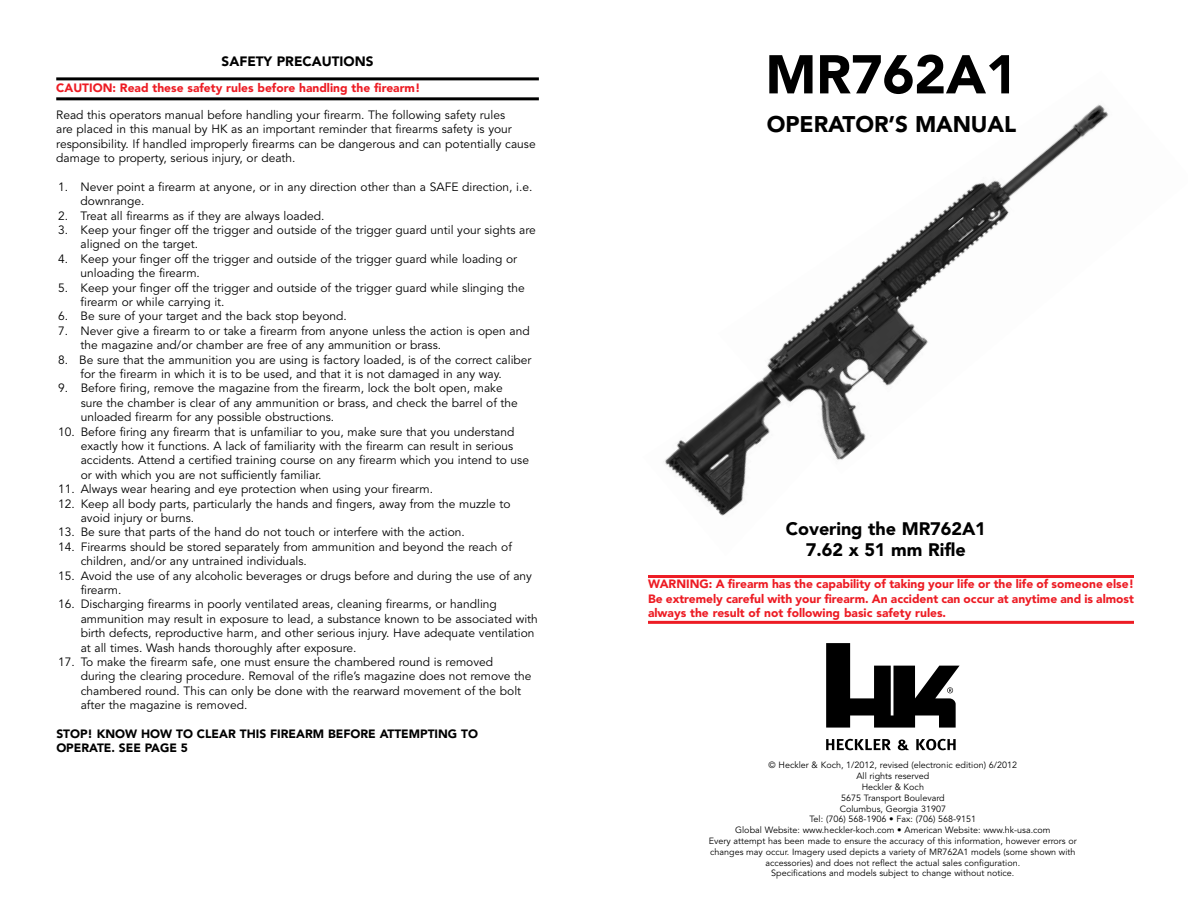
<style>
.page{position:relative;width:1188px;height:918px;background:#fff}
.page>*{position:absolute;margin:0;border:0;box-sizing:border-box;transform-origin:0 0}
.t1{font:900 54px "Avenir";letter-spacing:-.005em;color:#000}
.t2{font:900 22.5px "Avenir";letter-spacing:-.005em;color:#000}
.t3{font:900 18px/21px "Avenir";letter-spacing:-.005em;color:#000;text-align:center}
.t4{font:900 13.5px "Avenir";color:#000}
.t5{font:12px/14.4px "Avenir";color:#000}
.t6{font:900 12px/14.4px "Avenir";color:#ed1c24;text-align:justify}
.t7{font:900 12px/14.4px "Avenir";color:#000}
.t8{font:9px/10.8px "Avenir";color:#000;text-align:center}
</style>
<div class="page">
<hr style="left:648px;top:575px;width:486px;height:3px;background:#ed1c24">
<hr style="left:648px;top:621px;width:486px;height:3px;background:#ed1c24">
<svg style="left:826px;top:739px;width:65px;height:11px"></svg>
<svg style="left:898px;top:740px;width:11px;height:10px"></svg>
<svg style="left:916px;top:739px;width:40px;height:11px"></svg>
<svg style="left:826px;top:643px;width:134px;height:85px"></svg>
<hr style="left:56px;top:77px;width:483px;height:3px;background:#000">
<hr style="left:56px;top:97px;width:483px;height:3px;background:#000">
<img style="left:663px;top:104px;width:446px;height:412px">
<p class="t4" style="left:222px;top:53px;width:153px">SAFETY PRECAUTIONS</p>
<p class="t6" style="left:56px;top:81px;width:366px">CAUTION: Read these safety rules before handling the firearm!</p>
<p class="t5" style="left:56px;top:108px;width:481px">Read this operators manual before handling your firearm. The following safety rules<br>are placed in this manual by HK as an important reminder that firearms safety is your responsibility. If handled improperly firearms can be dangerous and can potentially cause damage to property, serious injury, or death.</p>
<p class="t5" style="left:81px;top:180px;width:453px;text-indent:-22px">1. Never point a firearm at anyone, or in any direction other than a SAFE direction, i.e. downrange.</p>
<p class="t5" style="left:58px;top:209px;width:268px">2. Treat all firearms as if they are always loaded.</p>
<p class="t5" style="left:81px;top:223px;width:457px;text-indent:-22px">3. Keep your finger off the trigger and outside of the trigger guard until your sights are aligned on the target.</p>
<p class="t5" style="left:81px;top:252px;width:438px;text-indent:-22px">4. Keep your finger off the trigger and outside of the trigger guard while loading or unloading the firearm.</p>
<p class="t5" style="left:81px;top:281px;width:446px;text-indent:-22px">5. Keep your finger off the trigger and outside of the trigger guard while slinging the firearm or while carrying it.</p>
<p class="t5" style="left:58px;top:309px;width:290px">6. Be sure of your target and the back stop beyond.</p>
<p class="t5" style="left:81px;top:324px;width:451px;text-indent:-22px">7. Never give a firearm to or take a firearm from anyone unless the action is open and the magazine and/or chamber are free of any ammunition or brass.</p>
<p class="t5" style="left:81px;top:353px;width:452px;text-indent:-22px">8. Be sure that the ammunition you are using is factory loaded, is of the correct caliber for the firearm in which it is to be used, and that it is not damaged in any way.</p>
<p class="t5" style="left:81px;top:381px;width:439px;text-indent:-22px">9. Before firing, remove the magazine from the firearm, lock the bolt open, make sure the chamber is clear of any ammunition or brass, and check the barrel of the unloaded firearm for any possible obstructions.</p>
<p class="t5" style="left:81px;top:425px;width:450px;text-indent:-22px">10. Before firing any firearm that is unfamiliar to you, make sure that you understand exactly how it functions. A lack of familiarity with the firearm can result in serious accidents. Attend a certified training course on any firearm which you intend to use or with which you are not sufficiently familiar.</p>
<p class="t5" style="left:58px;top:482px;width:376px">11. Always wear hearing and eye protection when using your firearm.</p>
<p class="t5" style="left:81px;top:497px;width:431px;text-indent:-22px">12. Keep all body parts, particularly the hands and fingers, away from the muzzle to avoid injury or burns.</p>
<p class="t5" style="left:58px;top:525px;width:408px">13. Be sure that parts of the hand do not touch or interfere with the action.</p>
<p class="t5" style="left:81px;top:540px;width:433px;text-indent:-22px">14. Firearms should be stored separately from ammunition and beyond the reach of children, and/or any untrained individuals.</p>
<p class="t5" style="left:81px;top:569px;width:453px;text-indent:-22px">15. Avoid the use of any alcoholic beverages or drugs before and during the use of any firearm.</p>
<p class="t5" style="left:81px;top:597px;width:459px;text-indent:-22px">16. Discharging firearms in poorly ventilated areas, cleaning firearms, or handling ammunition may result in exposure to lead, a substance known to be associated with birth defects, reproductive harm, and other serious injury. Have adequate ventilation at all times. Wash hands thoroughly after exposure.</p>
<p class="t5" style="left:81px;top:655px;width:452px;text-indent:-22px">17. To make the firearm safe, one must ensure the chambered round is removed<br>during the clearing procedure. Removal of the rifle’s magazine does not remove the chambered round. This can only be done with the rearward movement of the bolt after the magazine is removed.</p>
<p class="t7" style="left:56px;top:727px;width:423px">STOP! KNOW HOW TO CLEAR THIS FIREARM BEFORE ATTEMPTING TO<br>OPERATE. SEE PAGE 5</p>
<h1 class="t1" style="left:765px;top:42px;width:254px">MR762A1</h1>
<h2 class="t2" style="left:767px;top:111px;width:251px">OPERATOR’S MANUAL</h2>
<h3 class="t3" style="left:786px;top:518px;width:201px">Covering the MR762A1<br>7.62 x 51 mm Rifle</h3>
<p class="t6" style="left:648px;top:577px;width:488px">WARNING: A firearm has the capability of taking your life or the life of someone else!<br>Be extremely careful with your firearm. An accident can occur at anytime and is almost always the result of not following basic safety rules.</p>
<p class="t8" style="left:709px;top:760px;width:370px">© Heckler &amp; Koch, 1/2012, revised (electronic edition) 6/2012<br>All rights reserved<br>Heckler &amp; Koch<br>5675 Transport Boulevard<br>Columbus, Georgia 31907<br>Tel: (706) 568-1906 • Fax: (706) 568-9151<br>Global Website: www.heckler-koch.com • American Website: www.hk-usa.com<br>Every attempt has been made to ensure the accuracy of this information, however errors or changes may occur. Imagery used depicts a variety of MR762A1 models (some shown with accessories) and does not reflect the actual sales configuration.<br>Specifications and models subject to change without notice.</p>
</div>
